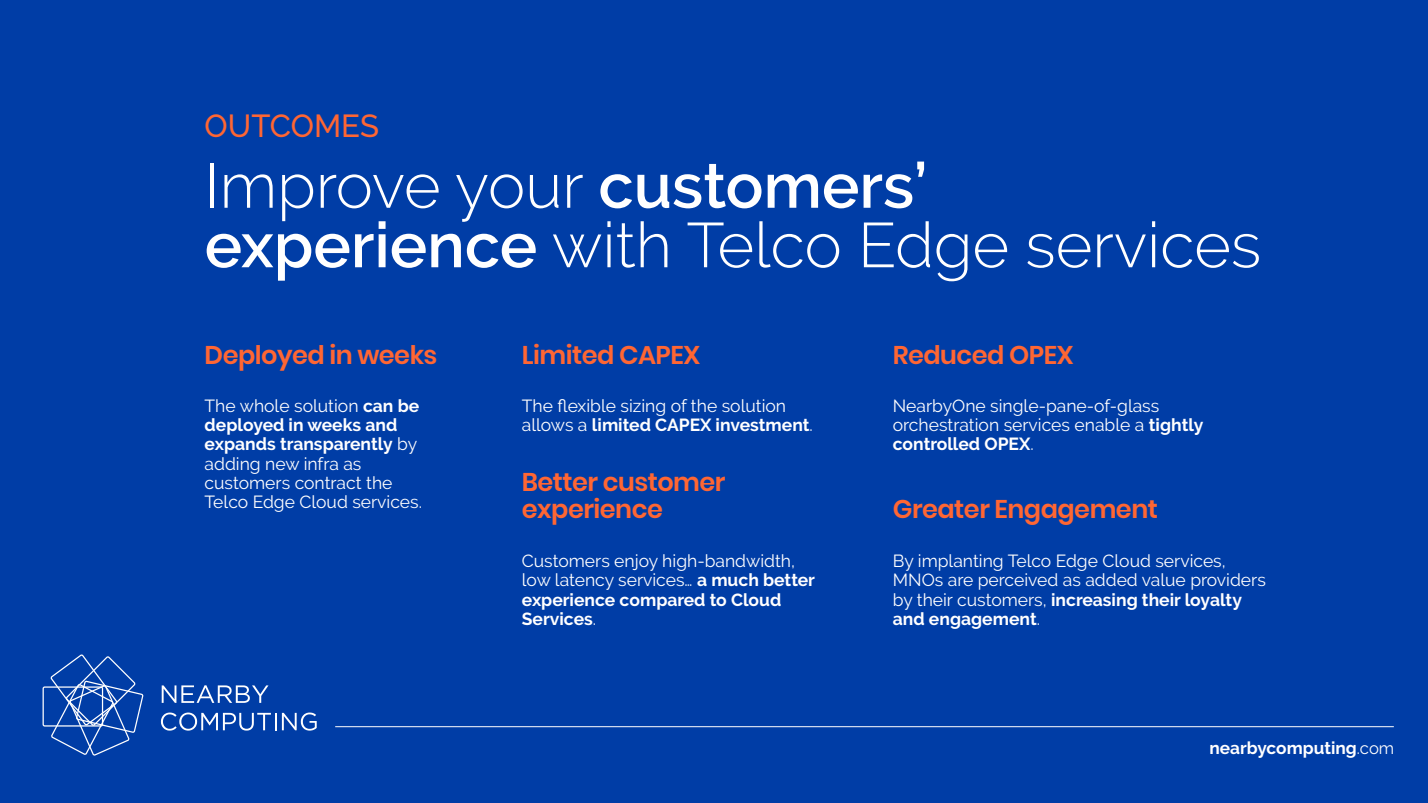
<style>
.page{position:relative;width:1428px;height:803px;background:#003da6}
.page>*{position:absolute;margin:0;border:0;box-sizing:border-box;transform-origin:0 0}
.t1{font:300 63px/59.5px "Raleway";color:#fff}
.t2{font:500 31.74px "Raleway";color:#f63}
.t3{font:600 25.58px/26.2px "Poppins";letter-spacing:-.02em;color:#f63}
.t4{font:17.5px/19.2px "Raleway";color:#fff}
.t5{font:700 17.25px "Raleway";color:#fff}
.s1{font-weight:600}
.s2{font-weight:700}
.s3{font-weight:400;font-size:16.66px}
</style>
<div class="page">
<hr style="left:335px;top:726px;width:1059px;height:1px;background:#fff">
<div style="left:43px;top:686px;width:60px;height:40px;border:1px solid #fff;border-radius:2px"></div>
<svg style="left:49px;top:654px;width:95px;height:102px"></svg>
<svg style="left:162px;top:685px;width:106px;height:18px"></svg>
<svg style="left:161px;top:712px;width:156px;height:18px"></svg>
<h2 class="t2" style="left:205px;top:108px;width:176px">OUTCOMES</h2>
<h1 class="t1" style="left:205px;top:155px;width:1058px">Improve your <span class="s1">customers’ experience</span> with Telco Edge services</h1>
<h3 class="t3" style="left:205px;top:342px;width:234px">Deployed in weeks</h3>
<h3 class="t3" style="left:522px;top:342px;width:180px">Limited CAPEX</h3>
<h3 class="t3" style="left:893px;top:342px;width:182px">Reduced OPEX</h3>
<p class="t4" style="left:205px;top:396px;width:219px">The whole solution <span class="s2">can be deployed in weeks and expands transparently</span> by adding new infra as customers contract the<br>Telco Edge Cloud services.</p>
<p class="t4" style="left:522px;top:396px;width:292px">The flexible sizing of the solution allows a <span class="s2">limited CAPEX investment</span>.</p>
<p class="t4" style="left:893px;top:396px;width:312px">NearbyOne single-pane-of-glass orchestration services enable a <span class="s2">tightly controlled OPEX</span>.</p>
<h3 class="t3" style="left:522px;top:469px;width:205px">Better customer experience</h3>
<h3 class="t3" style="left:893px;top:496px;width:267px">Greater Engagement</h3>
<p class="t4" style="left:522px;top:551px;width:295px">Customers enjoy high-bandwidth, low latency services… <span class="s2">a much better experience compared to Cloud<br>Services</span>.</p>
<p class="t4" style="left:893px;top:551px;width:374px">By implanting Telco Edge Cloud services, MNOs are perceived as added value providers by their customers, <span class="s2">increasing their loyalty and engagement</span>.</p>
<p class="t5" style="left:1209px;top:738px;width:186px">nearbycomputing<span class="s3">.com</span></p>
</div>
